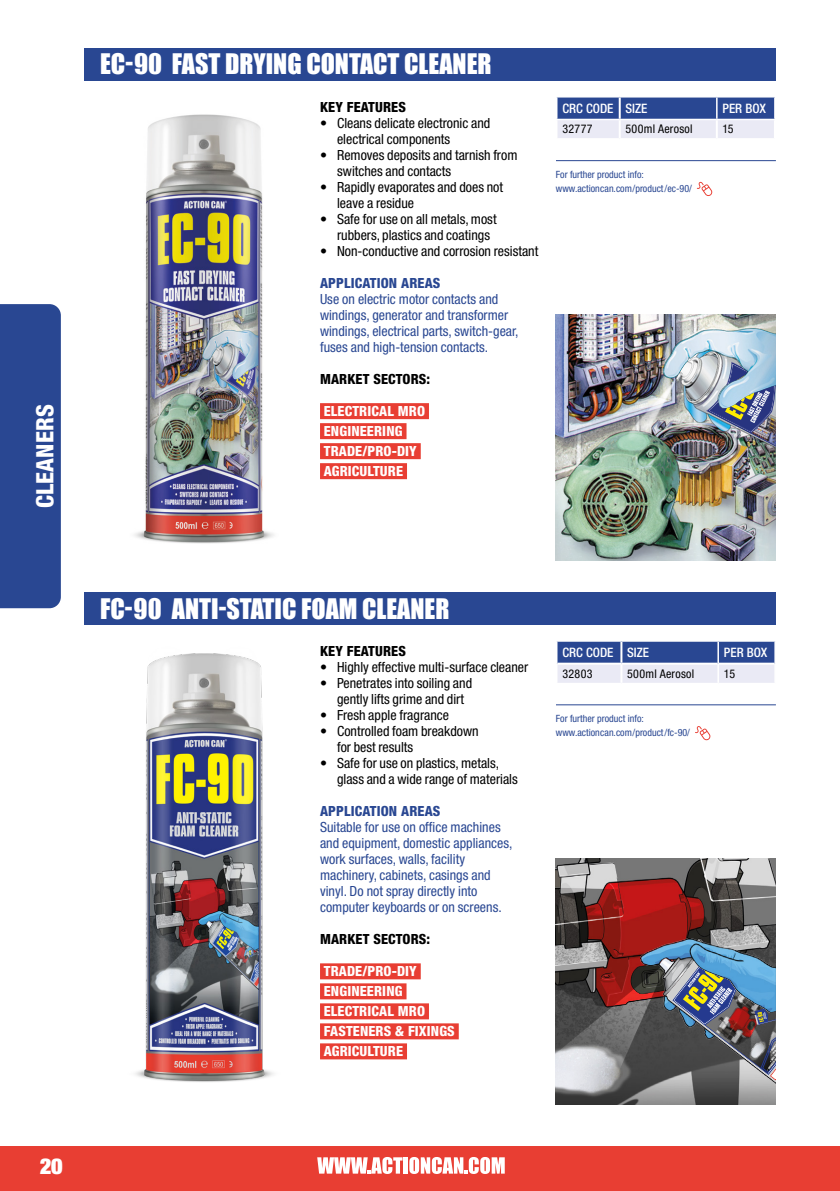
<style>
.page{position:relative;width:840px;height:1191px;background:#fff}
.page>*{position:absolute;margin:0;border:0;box-sizing:border-box;transform-origin:0 0}
.t1{font:26px "Impact";color:#fff}
.t2{font:800 condensed 24px "Helvetica Neue LT Std";letter-spacing:.01em;color:#fff}
.t3{font:900 condensed 22px "Helvetica Neue LT Std";color:#fff}
.t4{font:condensed 14px/16px "Helvetica Neue LT Std";color:#000}
.t5{font:condensed 14px/16px "Helvetica Neue LT Std";color:#294792}
.t6{font:800 condensed 14px/20px "Helvetica Neue LT Std";letter-spacing:.01em;color:#fff}
.t7{font:800 condensed 14px "Helvetica Neue LT Std";letter-spacing:.01em;color:#000}
.t8{font:800 condensed 14px "Helvetica Neue LT Std";letter-spacing:.01em;color:#294792}
.t9{font:500 condensed 13px "Helvetica Neue LT Std";color:#fff}
.t10{font:condensed 12px "Helvetica Neue LT Std";letter-spacing:.025em;color:#000}
.t11{font:condensed 10px/14px "Helvetica Neue LT Std";color:#294792}
</style>
<div class="page">
<div style="left:84px;top:48px;width:691px;height:32px;background:#294792"></div>
<div style="left:84px;top:592px;width:691px;height:32px;background:#294792"></div>
<img style="left:555px;top:858px;width:220px;height:246px">
<img style="left:555px;top:964px;width:109px;height:140px">
<img style="left:640px;top:938px;width:135px;height:149px">
<img style="left:666px;top:953px;width:110px;height:131px">
<img style="left:641px;top:939px;width:134px;height:73px">
<img style="left:693px;top:961px;width:82px;height:51px">
<img style="left:641px;top:964px;width:23px;height:48px">
<div style="left:320px;top:963px;width:100px;height:16px;background:#e83e33"></div>
<div style="left:320px;top:983px;width:86px;height:16px;background:#e83e33"></div>
<div style="left:320px;top:1003px;width:108px;height:16px;background:#e83e33"></div>
<div style="left:320px;top:1023px;width:138px;height:16px;background:#e83e33"></div>
<div style="left:320px;top:1043px;width:87px;height:16px;background:#e83e33"></div>
<hr style="left:555px;top:704px;width:220px;height:1px;background:#294792">
<svg style="left:556px;top:641px;width:219px;height:42px;background:#8e9cc5"></svg>
<svg style="left:695px;top:726px;width:15px;height:14px"></svg>
<img style="left:135px;top:653px;width:139px;height:429px">
<img style="left:555px;top:314px;width:220px;height:246px">
<img style="left:663px;top:329px;width:112px;height:79px">
<img style="left:706px;top:362px;width:69px;height:91px">
<div style="left:320px;top:403px;width:108px;height:16px;background:#e83e33"></div>
<div style="left:320px;top:423px;width:86px;height:16px;background:#e83e33"></div>
<div style="left:320px;top:443px;width:100px;height:16px;background:#e83e33"></div>
<div style="left:320px;top:463px;width:87px;height:16px;background:#e83e33"></div>
<hr style="left:555px;top:160px;width:220px;height:1px;background:#294792">
<svg style="left:556px;top:97px;width:219px;height:41px;background:#8a99c3"></svg>
<svg style="left:696px;top:182px;width:15px;height:14px"></svg>
<img style="left:134px;top:114px;width:140px;height:430px">
<div style="left:0;top:304px;width:61px;height:304px;background:#294792"></div>
<div style="left:0;top:1146px;width:839px;height:45px;background:#e83e33"></div>
<svg style="left:317px;top:1157px;width:85px;height:17px"></svg>
<hr style="left:403px;top:1157px;width:4px;height:16px;background:#fff">
<svg style="left:409px;top:1157px;width:95px;height:17px;background:#f7c3c0"></svg>
<h2 class="t2" style="left:30px;top:508px;width:106px;rotate:-90deg">CLEANERS</h2>
<h1 class="t1" style="left:100px;top:44px;width:393px">EC-90 FAST DRYING CONTACT CLEANER</h1>
<p class="t7" style="left:320px;top:98px;width:87px">KEY FEATURES</p>
<p class="t4" style="left:337px;top:115px;width:155px;text-indent:-17px">• Cleans delicate electronic and electrical components</p>
<p class="t4" style="left:337px;top:147px;width:182px;text-indent:-17px">• Removes deposits and tarnish from switches and contacts</p>
<p class="t4" style="left:337px;top:179px;width:167px;text-indent:-17px">• Rapidly evaporates and does not leave a residue</p>
<p class="t4" style="left:337px;top:211px;width:161px;text-indent:-17px">• Safe for use on all metals, most rubbers, plastics and coatings</p>
<p class="t4" style="left:320px;top:243px;width:220px">• Non-conductive and corrosion resistant</p>
<p class="t8" style="left:320px;top:274px;width:122px">APPLICATION AREAS</p>
<p class="t5" style="left:320px;top:291px;width:200px">Use on electric motor contacts and windings, generator and transformer windings, electrical parts, switch-gear, fuses and high-tension contacts.</p>
<p class="t7" style="left:320px;top:370px;width:112px">MARKET SECTORS:</p>
<p class="t6" style="left:323px;top:401px;width:103px">ELECTRICAL MRO<br>ENGINEERING<br>TRADE/PRO-DIY<br>AGRICULTURE</p>
<p class="t9" style="left:562px;top:100px;width:86px">CRC CODE SIZE</p>
<p class="t9" style="left:722px;top:100px;width:45px">PER BOX</p>
<p class="t10" style="left:562px;top:122px;width:32px">32777</p>
<p class="t10" style="left:625px;top:122px;width:69px">500ml Aerosol</p>
<p class="t10" style="left:722px;top:122px;width:13px">15</p>
<p class="t11" style="left:555px;top:167px;width:137px">For further product info: www.actioncan.com/product/ec-90/</p>
<h1 class="t1" style="left:100px;top:588px;width:350px">FC-90 ANTI-STATIC FOAM CLEANER</h1>
<p class="t7" style="left:320px;top:642px;width:87px">KEY FEATURES</p>
<p class="t4" style="left:320px;top:659px;width:209px">• Highly effective multi-surface cleaner</p>
<p class="t4" style="left:337px;top:675px;width:136px;text-indent:-17px">• Penetrates into soiling and gently lifts grime and dirt</p>
<p class="t4" style="left:320px;top:707px;width:130px">• Fresh apple fragrance</p>
<p class="t4" style="left:337px;top:723px;width:143px;text-indent:-17px">• Controlled foam breakdown for best results</p>
<p class="t4" style="left:337px;top:755px;width:182px;text-indent:-17px">• Safe for use on plastics, metals, glass and a wide range of materials</p>
<p class="t8" style="left:320px;top:802px;width:122px">APPLICATION AREAS</p>
<p class="t5" style="left:320px;top:819px;width:194px">Suitable for use on office machines and equipment, domestic appliances, work surfaces, walls, facility machinery, cabinets, casings and vinyl. Do not spray directly into computer keyboards or on screens.</p>
<p class="t7" style="left:320px;top:930px;width:112px">MARKET SECTORS:</p>
<p class="t6" style="left:323px;top:961px;width:132px">TRADE/PRO-DIY<br>ENGINEERING<br>ELECTRICAL MRO<br>FASTENERS &amp; FIXINGS<br>AGRICULTURE</p>
<p class="t9" style="left:562px;top:644px;width:88px">CRC CODE SIZE</p>
<p class="t9" style="left:723px;top:644px;width:45px">PER BOX</p>
<p class="t10" style="left:562px;top:666px;width:32px">32803</p>
<p class="t10" style="left:626px;top:666px;width:69px">500ml Aerosol</p>
<p class="t10" style="left:723px;top:666px;width:13px">15</p>
<p class="t11" style="left:555px;top:711px;width:135px">For further product info: www.actioncan.com/product/fc-90/</p>
<h3 class="t3" style="left:40px;top:1152px;width:24px">20</h3>
</div>
